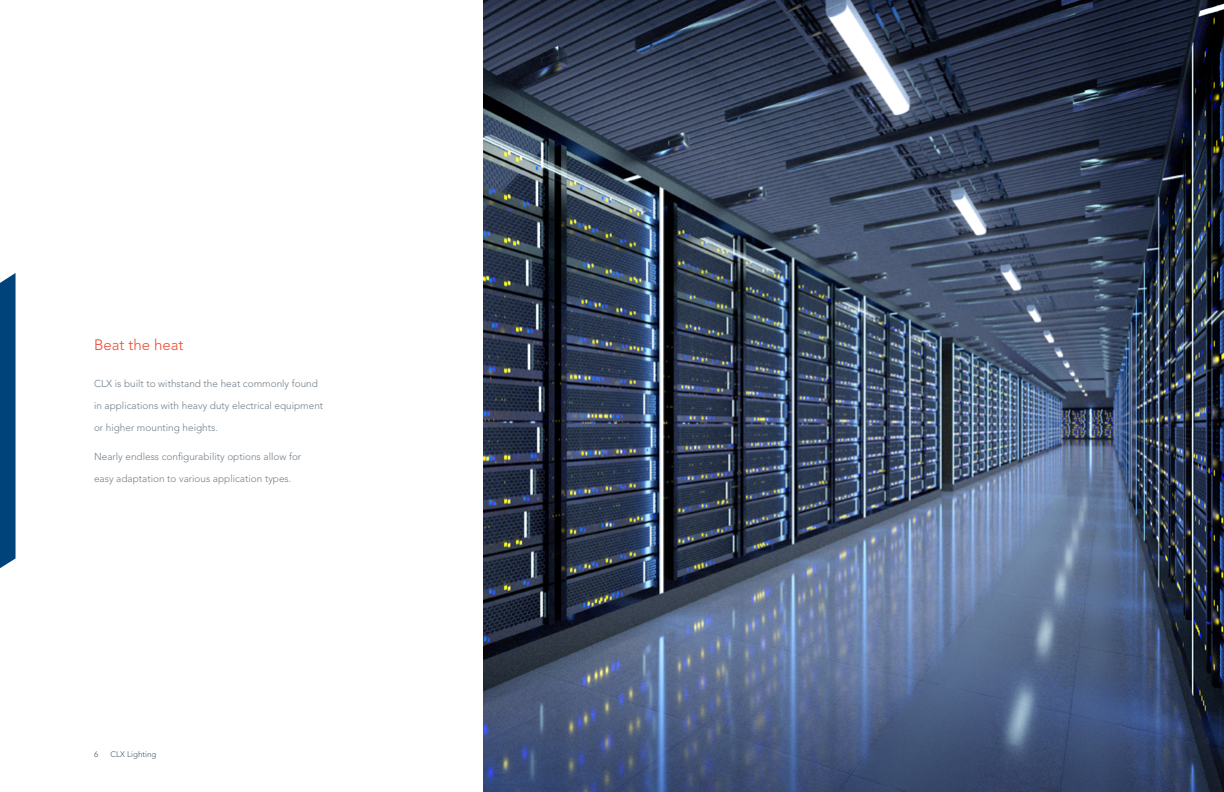
<style>
.page{position:relative;width:1224px;height:792px;background:#fff}
.page>*{position:absolute;margin:0;border:0;box-sizing:border-box;transform-origin:0 0}
.t1{font:300 15px "Avenir LT Std";color:#f04937}
.t2{font:300 10px "Avenir LT Std";color:#727f8b}
.t3{font:300 8px "Avenir LT Std";color:#485865}
</style>
<div class="page">
<img style="left:484px;top:0;width:740px;height:792px">
<svg style="left:0;top:273px;width:16px;height:295px"></svg>
<h1 class="t1" style="left:94px;top:336px;width:91px">Beat the heat</h1>
<p class="t2" style="left:94px;top:378px;width:225px">CLX is built to withstand the heat commonly found</p>
<p class="t2" style="left:94px;top:400px;width:231px">in applications with heavy duty electrical equipment</p>
<p class="t2" style="left:94px;top:422px;width:125px">or higher mounting heights.</p>
<p class="t2" style="left:94px;top:451px;width:209px">Nearly endless configurability options allow for</p>
<p class="t2" style="left:94px;top:473px;width:199px">easy adaptation to various application types.</p>
<p class="t3" style="left:94px;top:749px;width:6px">6</p>
<p class="t3" style="left:111px;top:749px;width:47px">CLX Lighting</p>
</div>
